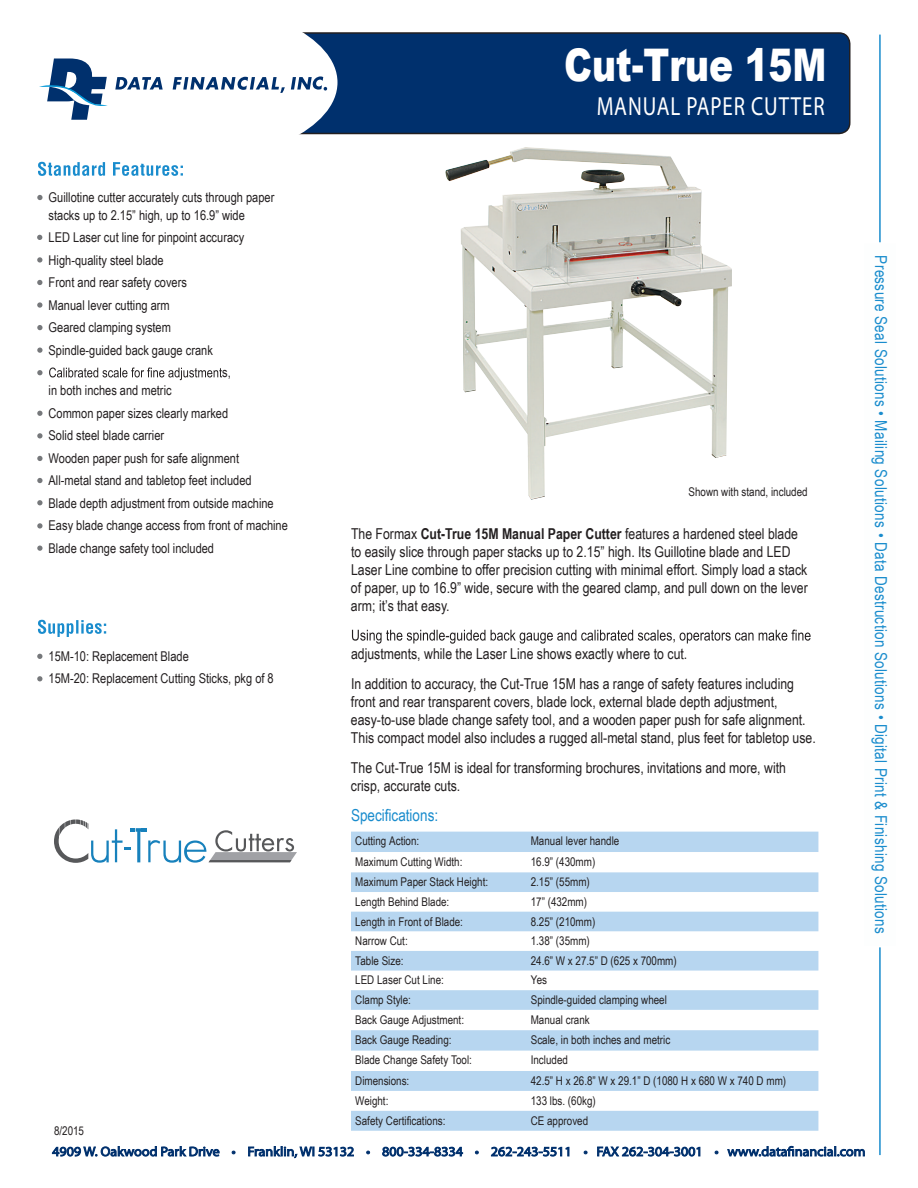
<style>
.page{position:relative;width:918px;height:1188px;background:#fff}
.page>*{position:absolute;margin:0;border:0;box-sizing:border-box;transform-origin:0 0}
.t1{font:900 45px "Arial";letter-spacing:-.005em;color:#fff;scale:.8 1}
.t2{font:26.25px "Myriad Pro";letter-spacing:.045em;color:#fff;scale:.8 1}
.t3{font:16.5px "Arial Narrow";letter-spacing:.02em;color:#198ccd}
.t4{font:16.5px "Arial Narrow";color:#198ccd}
.t5{font:15px/18px "Arial Narrow";color:#231f20}
.t6{font:13.5px/22.5px "Arial Narrow";color:#231f20}
.t7{font:12px "Arial Narrow";color:#231f20}
.s1{font-weight:700}
</style>
<div class="page">
<svg style="left:54px;top:819px;width:243px;height:44px"></svg>
<img style="left:445px;top:147px;width:287px;height:353px">
<svg style="left:351px;top:832px;width:467px;height:299px;fill:#b7d6f0"></svg>
<svg style="left:352px;top:630px;width:459px;height:14px"></svg>
<hr style="left:879px;top:35px;width:2px;height:1120px;background:#198ccd">
<div style="left:862px;top:242px;width:35px;height:705px;background:#fdfefe"></div>
<svg style="left:38px;top:620px;width:68px;height:17px"></svg>
<svg style="left:37px;top:654px;width:5px;height:5px"></svg>
<svg style="left:37px;top:676px;width:5px;height:5px"></svg>
<svg style="left:37px;top:195px;width:6px;height:5px"></svg>
<svg style="left:37px;top:235px;width:5px;height:5px"></svg>
<svg style="left:37px;top:370px;width:6px;height:5px"></svg>
<svg style="left:37px;top:280px;width:5px;height:5px"></svg>
<svg style="left:37px;top:433px;width:6px;height:5px"></svg>
<svg style="left:38px;top:162px;width:140px;height:14px"></svg>
<svg style="left:37px;top:257px;width:5px;height:6px"></svg>
<svg style="left:37px;top:302px;width:5px;height:6px"></svg>
<svg style="left:49px;top:367px;width:173px;height:13px"></svg>
<svg style="left:37px;top:325px;width:6px;height:5px"></svg>
<svg style="left:37px;top:348px;width:6px;height:5px"></svg>
<svg style="left:37px;top:411px;width:6px;height:5px"></svg>
<svg style="left:37px;top:456px;width:6px;height:5px"></svg>
<svg style="left:37px;top:478px;width:6px;height:5px"></svg>
<svg style="left:37px;top:500px;width:6px;height:5px"></svg>
<svg style="left:37px;top:523px;width:6px;height:6px"></svg>
<svg style="left:37px;top:546px;width:6px;height:5px"></svg>
<div style="left:43px;top:33px;width:807px;height:101px;background:#00306d;border-radius:11px"></div>
<div style="left:42px;top:32px;width:809px;height:102px;border:2px solid #231f20;border-radius:11px"></div>
<div style="left:0;top:0;width:338px;height:165px;background:#fff;border-radius:50%"></div>
<svg style="left:39px;top:59px;width:69px;height:61px"></svg>
<svg style="left:115px;top:77px;width:48px;height:13px"></svg>
<svg style="left:173px;top:77px;width:112px;height:16px"></svg>
<svg style="left:291px;top:76px;width:36px;height:15px"></svg>
<svg style="left:52px;top:1146px;width:167px;height:11px"></svg>
<svg style="left:248px;top:1146px;width:106px;height:12px"></svg>
<svg style="left:382px;top:1147px;width:81px;height:9px"></svg>
<svg style="left:491px;top:1147px;width:78px;height:9px"></svg>
<svg style="left:597px;top:1146px;width:103px;height:10px"></svg>
<svg style="left:727px;top:1146px;width:138px;height:11px"></svg>
<p class="t6" style="left:49px;top:188px;width:227px;line-height:18px">Guillotine cutter accurately cuts through paper stacks up to 2.15” high, up to 16.9” wide</p>
<p class="t6" style="left:49px;top:226px;width:197px">LED Laser cut line for pinpoint accuracy</p>
<p class="t6" style="left:49px;top:248px;width:117px">High-quality steel blade</p>
<p class="t6" style="left:49px;top:271px;width:140px">Front and rear safety covers</p>
<p class="t6" style="left:49px;top:293px;width:123px">Manual lever cutting arm</p>
<p class="t6" style="left:49px;top:316px;width:124px">Geared clamping system</p>
<p class="t6" style="left:49px;top:338px;width:166px">Spindle-guided back gauge crank</p>
<p class="t6" style="left:222px;top:361px;width:10px">s,</p>
<p class="t6" style="left:49px;top:379px;width:241px">in both inches and metric<br>Common paper sizes clearly marked<br>Solid steel blade carrier<br>Wooden paper push for safe alignment<br>All-metal stand and tabletop feet included<br>Blade depth adjustment from outside machine Easy blade change access from front of machine Blade change safety tool included</p>
<p class="t6" style="left:49px;top:644px;width:227px">15M-10: Replacement Blade<br>15M-20: Replacement Cutting Sticks, pkg of 8</p>
<p class="t7" style="left:54px;top:1122px;width:32px">8/2015</p>
<h1 class="t1" style="left:564px;top:32px;width:329px">Cut-True 15M</h1>
<h2 class="t2" style="left:597px;top:90px;width:287px">MANUAL PAPER CUTTER</h2>
<p class="t7" style="left:688px;top:483px;width:121px">Shown with stand, included</p>
<p class="t5" style="left:351px;top:524px;width:458px">The Formax <span class="s1">Cut-True 15M Manual Paper Cutter</span> features a hardened steel blade to easily slice through paper stacks up to 2.15” high. Its Guillotine blade and LED Laser Line combine to offer precision cutting with minimal effort. Simply load a stack of paper, up to 16.9” wide, secure with the geared clamp, and pull down on the lever arm; it’s that easy.</p>
<p class="t5" style="left:351px;top:638px;width:445px;line-height:30px">adjustments, while the Laser Line shows exactly where to cut.<br>In addition to accuracy, the Cut-True 15M has a range of safety features including</p>
<p class="t5" style="left:351px;top:692px;width:466px">front and rear transparent covers, blade lock, external blade depth adjustment, easy-to-use blade change safety tool, and a wooden paper push for safe alignment.<br>This compact model also includes a rugged all-metal stand, plus feet for tabletop use.</p>
<p class="t5" style="left:351px;top:758px;width:437px">The Cut-True 15M is ideal for transforming brochures, invitations and more, with crisp, accurate cuts.</p>
<p class="t4" style="left:351px;top:803px;width:89px">Specifications:</p>
<p class="t7" style="left:355px;top:832px;width:65px">Cutting Action:</p>
<p class="t7" style="left:531px;top:832px;width:90px">Manual lever handle</p>
<p class="t7" style="left:355px;top:853px;width:109px">Maximum Cutting Width:</p>
<p class="t7" style="left:531px;top:853px;width:66px">16.9” (430mm)</p>
<p class="t7" style="left:355px;top:873px;width:134px">Maximum Paper Stack Height:</p>
<p class="t7" style="left:531px;top:873px;width:61px">2.15” (55mm)</p>
<p class="t7" style="left:355px;top:893px;width:96px">Length Behind Blade:</p>
<p class="t7" style="left:531px;top:893px;width:58px">17” (432mm)</p>
<p class="t7" style="left:355px;top:912px;width:109px">Length in Front of Blade:</p>
<p class="t7" style="left:531px;top:912px;width:66px">8.25” (210mm)</p>
<p class="t7" style="left:355px;top:932px;width:54px">Narrow Cut:</p>
<p class="t7" style="left:531px;top:932px;width:61px">1.38” (35mm)</p>
<p class="t7" style="left:355px;top:952px;width:50px">Table Size:</p>
<p class="t7" style="left:531px;top:952px;width:148px">24.6” W x 27.5” D (625 x 700mm)</p>
<p class="t7" style="left:355px;top:971px;width:90px">LED Laser Cut Line:</p>
<p class="t7" style="left:531px;top:971px;width:18px">Yes</p>
<p class="t7" style="left:355px;top:991px;width:57px">Clamp Style:</p>
<p class="t7" style="left:531px;top:991px;width:138px">Spindle-guided clamping wheel</p>
<p class="t7" style="left:355px;top:1011px;width:110px">Back Gauge Adjustment:</p>
<p class="t7" style="left:531px;top:1011px;width:61px">Manual crank</p>
<p class="t7" style="left:355px;top:1031px;width:98px">Back Gauge Reading:</p>
<p class="t7" style="left:531px;top:1031px;width:141px">Scale, in both inches and metric</p>
<p class="t7" style="left:355px;top:1051px;width:118px">Blade Change Safety Tool:</p>
<p class="t7" style="left:531px;top:1051px;width:39px">Included</p>
<p class="t7" style="left:355px;top:1072px;width:56px">Dimensions:</p>
<p class="t7" style="left:531px;top:1072px;width:257px">42.5” H x 26.8” W x 29.1” D (1080 H x 680 W x 740 D mm)</p>
<p class="t7" style="left:355px;top:1092px;width:35px">Weight:</p>
<p class="t7" style="left:531px;top:1092px;width:67px">133 lbs. (60kg)</p>
<p class="t7" style="left:355px;top:1112px;width:92px">Safety Certifications:</p>
<p class="t7" style="left:531px;top:1112px;width:59px">CE approved</p>
<p class="t3" style="left:893px;top:255px;width:680px;rotate:90deg">Pressure Seal Solutions • Mailing Solutions • Data Destruction Solutions • Digital Print &amp; Finishing Solutions</p>
</div>
